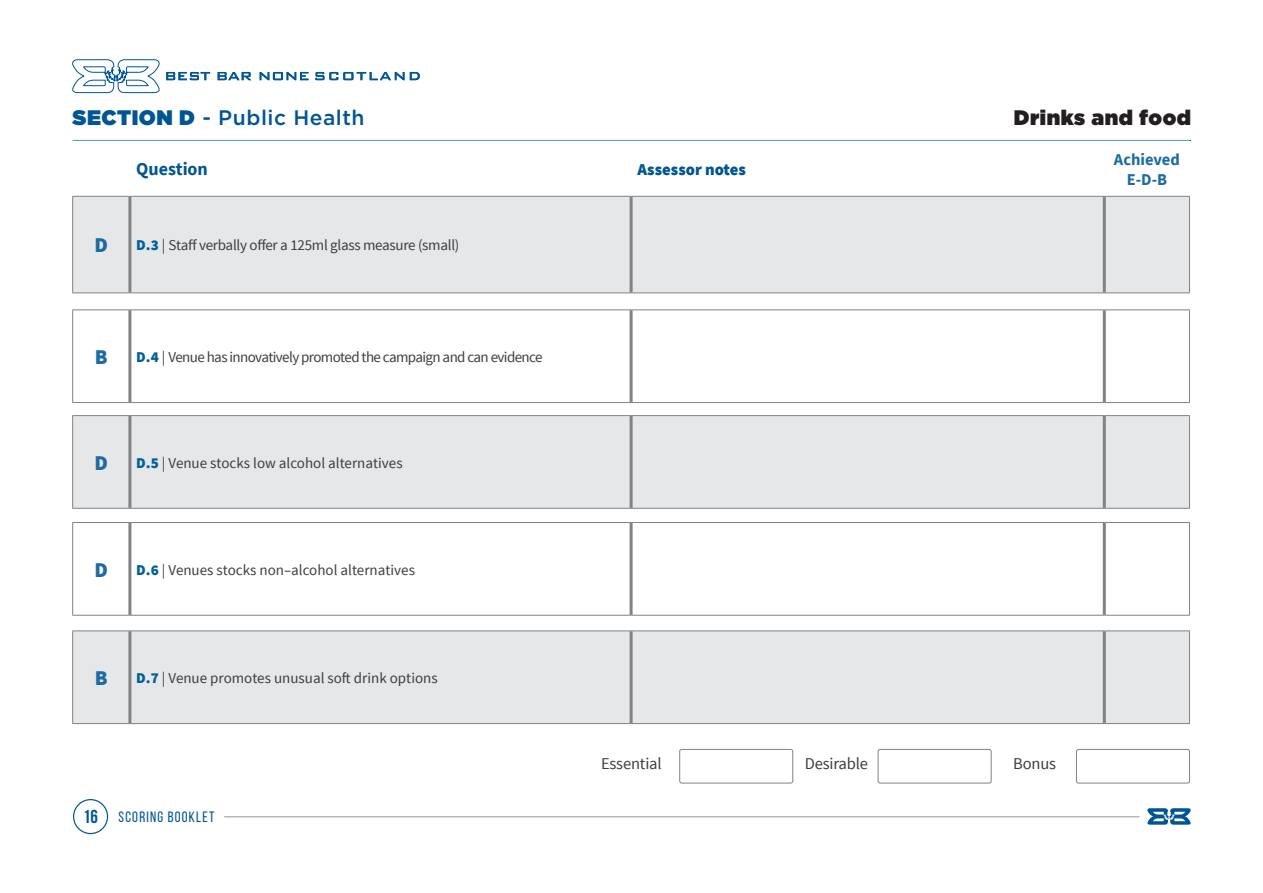
<style>
.page{position:relative;width:1263px;height:893px;background:#fff}
.page>*{position:absolute;margin:0;border:0;box-sizing:border-box;transform-origin:0 0}
.t1{font:500 21px "Gotham";letter-spacing:.025em;color:#005595}
.t2{font:900 21px "Gotham";letter-spacing:.025em;color:#231f20}
.t3{font:900 21px "Source Sans Pro";color:#1d6ba2}
.t4{font:700 18.75px "Bebas Neue";color:#005595}
.t5{font:700 18px "Source Sans Pro";color:#005690}
.t6{font:16.5px "Source Sans Pro";letter-spacing:-.01em;color:#3e3e3f}
.t7{font:900 16.5px "Source Sans Pro";color:#005690}
.t8{font:700 16.5px "Source Sans Pro";color:#1d6ba2}
.t9{font:15px "Source Sans Pro";letter-spacing:-.01em;color:#3e3e3f}
.t10{font:15px "Source Sans Pro";letter-spacing:-.04em;color:#3e3e3f}
.t11{font:15px "Bebas Neue";letter-spacing:.08em;color:#005595}
.s1{font-weight:900}
.s2{font-weight:900;color:#006099}
</style>
<div class="page">
<hr style="left:224px;top:816px;width:915px;height:1px;background:#939598">
<div style="left:73px;top:799px;width:35px;height:35px;border:1px solid #005595;border-radius:50%"></div>
<svg style="left:1147px;top:808px;width:44px;height:17px"></svg>
<svg style="left:315px;top:72px;width:105px;height:8px"></svg>
<svg style="left:166px;top:72px;width:142px;height:8px"></svg>
<svg style="left:72px;top:59px;width:88px;height:35px"></svg>
<hr style="left:73px;top:140px;width:1118px;height:1px;background:#005595">
<div style="left:73px;top:197px;width:1116px;height:526px;background:#e6e7e9"></div>
<svg style="left:73px;top:293px;width:1116px;height:337px"></svg>
<hr style="left:72px;top:197px;width:1px;height:95px;background:#808285">
<hr style="left:1189px;top:197px;width:1px;height:95px;background:#808285">
<hr style="left:72px;top:310px;width:1px;height:92px;background:#808285">
<hr style="left:1189px;top:310px;width:1px;height:92px;background:#808285">
<hr style="left:72px;top:416px;width:1px;height:92px;background:#808285">
<hr style="left:1189px;top:416px;width:1px;height:92px;background:#808285">
<hr style="left:72px;top:523px;width:1px;height:92px;background:#808285">
<hr style="left:1189px;top:523px;width:1px;height:92px;background:#808285">
<hr style="left:72px;top:631px;width:1px;height:92px;background:#808285">
<hr style="left:1189px;top:631px;width:1px;height:92px;background:#808285">
<hr style="left:630px;top:197px;width:3px;height:95px;background:#808285">
<hr style="left:630px;top:310px;width:3px;height:92px;background:#808285">
<hr style="left:630px;top:416px;width:3px;height:92px;background:#808285">
<hr style="left:630px;top:523px;width:3px;height:92px;background:#808285">
<hr style="left:630px;top:631px;width:3px;height:92px;background:#808285">
<hr style="left:128px;top:197px;width:3px;height:95px;background:#808285">
<hr style="left:128px;top:310px;width:3px;height:92px;background:#808285">
<hr style="left:128px;top:416px;width:3px;height:92px;background:#808285">
<hr style="left:128px;top:523px;width:3px;height:92px;background:#808285">
<hr style="left:128px;top:631px;width:3px;height:92px;background:#808285">
<hr style="left:1103px;top:197px;width:3px;height:95px;background:#808285">
<hr style="left:1103px;top:310px;width:3px;height:92px;background:#808285">
<hr style="left:1103px;top:416px;width:3px;height:92px;background:#808285">
<hr style="left:1103px;top:523px;width:3px;height:92px;background:#808285">
<hr style="left:1103px;top:631px;width:3px;height:92px;background:#808285">
<hr style="left:128px;top:293px;width:3px;height:16px;background:#fff">
<hr style="left:630px;top:293px;width:3px;height:16px;background:#fff">
<hr style="left:1103px;top:293px;width:3px;height:16px;background:#fff">
<svg style="left:128px;top:403px;width:3px;height:12px"></svg>
<svg style="left:630px;top:403px;width:3px;height:12px"></svg>
<svg style="left:1103px;top:403px;width:3px;height:12px"></svg>
<svg style="left:128px;top:509px;width:3px;height:13px"></svg>
<svg style="left:630px;top:509px;width:3px;height:13px"></svg>
<svg style="left:1103px;top:509px;width:3px;height:13px"></svg>
<hr style="left:128px;top:616px;width:3px;height:14px;background:#fff">
<hr style="left:630px;top:616px;width:3px;height:14px;background:#fff">
<hr style="left:1103px;top:616px;width:3px;height:14px;background:#fff">
<hr style="left:72px;top:196px;width:58px;height:1px;background:#808285">
<hr style="left:130px;top:196px;width:501px;height:1px;background:#808285">
<hr style="left:631px;top:196px;width:473px;height:1px;background:#808285">
<hr style="left:1104px;top:196px;width:86px;height:1px;background:#808285">
<hr style="left:72px;top:292px;width:58px;height:1px;background:#808285">
<hr style="left:130px;top:292px;width:501px;height:1px;background:#808285">
<hr style="left:631px;top:292px;width:473px;height:1px;background:#808285">
<hr style="left:1104px;top:292px;width:86px;height:1px;background:#808285">
<hr style="left:72px;top:309px;width:58px;height:1px;background:#808285">
<hr style="left:130px;top:309px;width:501px;height:1px;background:#808285">
<hr style="left:631px;top:309px;width:473px;height:1px;background:#808285">
<hr style="left:1104px;top:309px;width:86px;height:1px;background:#808285">
<hr style="left:72px;top:402px;width:58px;height:1px;background:#808285">
<hr style="left:130px;top:402px;width:501px;height:1px;background:#808285">
<hr style="left:631px;top:402px;width:473px;height:1px;background:#808285">
<hr style="left:1104px;top:402px;width:86px;height:1px;background:#808285">
<hr style="left:72px;top:415px;width:58px;height:1px;background:#808285">
<hr style="left:130px;top:415px;width:501px;height:1px;background:#808285">
<hr style="left:631px;top:415px;width:473px;height:1px;background:#808285">
<hr style="left:1104px;top:415px;width:86px;height:1px;background:#808285">
<hr style="left:72px;top:508px;width:58px;height:1px;background:#808285">
<hr style="left:130px;top:508px;width:501px;height:1px;background:#808285">
<hr style="left:631px;top:508px;width:473px;height:1px;background:#808285">
<hr style="left:1104px;top:508px;width:86px;height:1px;background:#808285">
<hr style="left:72px;top:522px;width:58px;height:1px;background:#808285">
<hr style="left:130px;top:522px;width:501px;height:1px;background:#808285">
<hr style="left:631px;top:522px;width:473px;height:1px;background:#808285">
<hr style="left:1104px;top:522px;width:86px;height:1px;background:#808285">
<hr style="left:72px;top:615px;width:58px;height:1px;background:#808285">
<hr style="left:130px;top:615px;width:501px;height:1px;background:#808285">
<hr style="left:631px;top:615px;width:473px;height:1px;background:#808285">
<hr style="left:1104px;top:615px;width:86px;height:1px;background:#808285">
<hr style="left:72px;top:630px;width:58px;height:1px;background:#808285">
<hr style="left:130px;top:630px;width:501px;height:1px;background:#808285">
<hr style="left:631px;top:630px;width:473px;height:1px;background:#808285">
<hr style="left:1104px;top:630px;width:86px;height:1px;background:#808285">
<hr style="left:72px;top:723px;width:58px;height:1px;background:#808285">
<hr style="left:130px;top:723px;width:501px;height:1px;background:#808285">
<hr style="left:631px;top:723px;width:473px;height:1px;background:#808285">
<hr style="left:1104px;top:723px;width:86px;height:1px;background:#808285">
<div style="left:679px;top:749px;width:114px;height:34px;border:1px solid #808285;border-radius:2px"></div>
<div style="left:1076px;top:749px;width:114px;height:34px;border:1px solid #808285;border-radius:2px"></div>
<div style="left:878px;top:749px;width:113px;height:34px;border:1px solid #808285;border-radius:2px"></div>
<p class="t1" style="left:73px;top:104px;width:294px"><span class="s1">SECTION D</span> - Public Health</p>
<p class="t2" style="left:1014px;top:103px;width:179px">Drinks and food</p>
<p class="t5" style="left:136px;top:157px;width:73px">Question</p>
<p class="t7" style="left:637px;top:158px;width:110px">Assessor notes</p>
<p class="t8" style="left:1114px;top:148px;width:68px">Achieved</p>
<p class="t8" style="left:1127px;top:168px;width:42px">E-D-B</p>
<p class="t3" style="left:95px;top:231px;width:15px">D</p>
<p class="t9" style="left:136px;top:236px;width:325px"><span class="s2">D.3</span> | Staff verbally offer a 125ml glass measure (small)</p>
<p class="t3" style="left:95px;top:343px;width:14px">B</p>
<p class="t10" style="left:136px;top:348px;width:408px"><span class="s2">D.4</span> | Venue has innovatively promoted the campaign and can evidence</p>
<p class="t3" style="left:95px;top:448px;width:15px">D</p>
<p class="t9" style="left:136px;top:453px;width:268px"><span class="s2">D.5</span> | Venue stocks low alcohol alternatives</p>
<p class="t3" style="left:95px;top:555px;width:15px">D</p>
<p class="t9" style="left:136px;top:560px;width:280px"><span class="s2">D.6</span> | Venues stocks non–alcohol alternatives</p>
<p class="t3" style="left:95px;top:664px;width:14px">B</p>
<p class="t9" style="left:136px;top:669px;width:303px"><span class="s2">D.7</span> | Venue promotes unusual soft drink options</p>
<p class="t4" style="left:83px;top:806px;width:16px">16</p>
<p class="t11" style="left:119px;top:808px;width:97px">SCORING BOOKLET</p>
<p class="t6" style="left:601px;top:754px;width:62px">Essential</p>
<p class="t6" style="left:805px;top:754px;width:65px">Desirable</p>
<p class="t6" style="left:1013px;top:754px;width:44px">Bonus</p>
</div>
